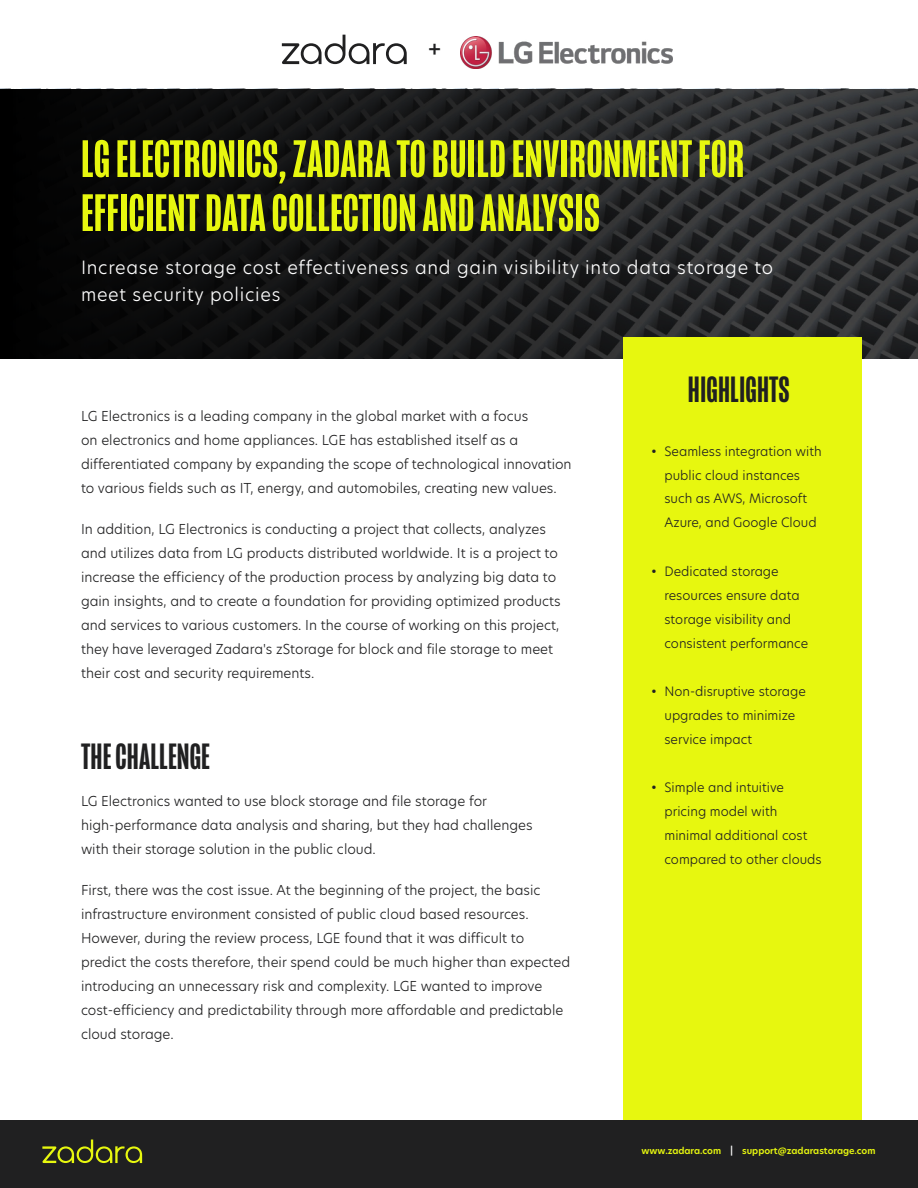
<style>
.page{position:relative;width:918px;height:1188px;background:#fff}
.page>*{position:absolute;margin:0;border:0;box-sizing:border-box;transform-origin:0 0}
.t1{font:500 54px/54px "Mongoose";letter-spacing:.005em;color:#e7f70f}
.t2{font:500 37.5px "Mongoose";letter-spacing:.005em;color:#202021}
.t3{font:600 18.3px "Hero New";color:#202021}
.t4{font:300 18px/27px "Hero New";letter-spacing:.04em;color:#fff}
.t5{font:300 13.5px/24px "Hero New";color:#202021}
.t6{font:300 12.75px/24px "Hero New";color:#202021}
.t7{font:600 9px "Hero New";color:#e7f70f}
.s1{color:#fff}
</style>
<div class="page">
<div style="left:0;top:1120px;width:918px;height:68px;background:#202021"></div>
<svg style="left:42px;top:1140px;width:100px;height:23px"></svg>
<svg style="left:0;top:89px;width:918px;height:270px;background:#1c1c1d"></svg>
<div style="left:624px;top:338px;width:238px;height:782px;background:#e7f70f"></div>
<svg style="left:282px;top:35px;width:125px;height:29px"></svg>
<img style="left:460px;top:36px;width:212px;height:32px">
<h3 class="t3" style="left:428px;top:37px;width:14px">+</h3>
<h1 class="t1" style="left:81px;top:133px;width:665px">LG ELECTRONICS, ZADARA TO BUILD ENVIRONMENT FOR<br>EFFICIENT DATA COLLECTION AND ANALYSIS</h1>
<h3 class="t4" style="left:81px;top:254px;width:694px">Increase storage cost effectiveness and gain visibility into data storage to meet security policies</h3>
<p class="t5" style="left:81px;top:404px;width:492px">LG Electronics is a leading company in the global market with a focus<br>on electronics and home appliances. LGE has established itself as a differentiated company by expanding the scope of technological innovation to various fields such as IT, energy, and automobiles, creating new values.</p>
<p class="t5" style="left:81px;top:516px;width:481px">In addition, LG Electronics is conducting a project that collects, analyzes and utilizes data from LG products distributed worldwide. It is a project to increase the efficiency of the production process by analyzing big data to gain insights, and to create a foundation for providing optimized products and services to various customers. In the course of working on this project, they have leveraged Zadara's zStorage for block and file storage to meet their cost and security requirements.</p>
<h2 class="t2" style="left:81px;top:735px;width:130px">THE CHALLENGE</h2>
<p class="t5" style="left:81px;top:789px;width:453px">LG Electronics wanted to use block storage and file storage for high-performance data analysis and sharing, but they had challenges with their storage solution in the public cloud.</p>
<p class="t5" style="left:81px;top:877px;width:491px">First, there was the cost issue. At the beginning of the project, the basic infrastructure environment consisted of public cloud based resources.<br>However, during the review process, LGE found that it was difficult to predict the costs therefore, their spend could be much higher than expected introducing an unnecessary risk and complexity. LGE wanted to improve cost-efficiency and predictability through more affordable and predictable cloud storage.</p>
<h2 class="t2" style="left:688px;top:368px;width:103px">HIGHLIGHTS</h2>
<p class="t6" style="left:665px;top:439px;width:159px;text-indent:-14px">• Seamless integration with public cloud instances such as AWS, Microsoft<br>Azure, and Google Cloud</p>
<p class="t6" style="left:665px;top:559px;width:145px;text-indent:-14px">• Dedicated storage resources ensure data storage visibility and consistent performance</p>
<p class="t6" style="left:665px;top:679px;width:143px;text-indent:-14px">• Non-disruptive storage upgrades to minimize service impact</p>
<p class="t6" style="left:665px;top:775px;width:159px;text-indent:-14px">• Simple and intuitive pricing model with minimal additional cost compared to other clouds</p>
<p class="t7" style="left:642px;top:1144px;width:235px">www.zadara.com <span class="s1">|</span> support@zadarastorage.com</p>
</div>
